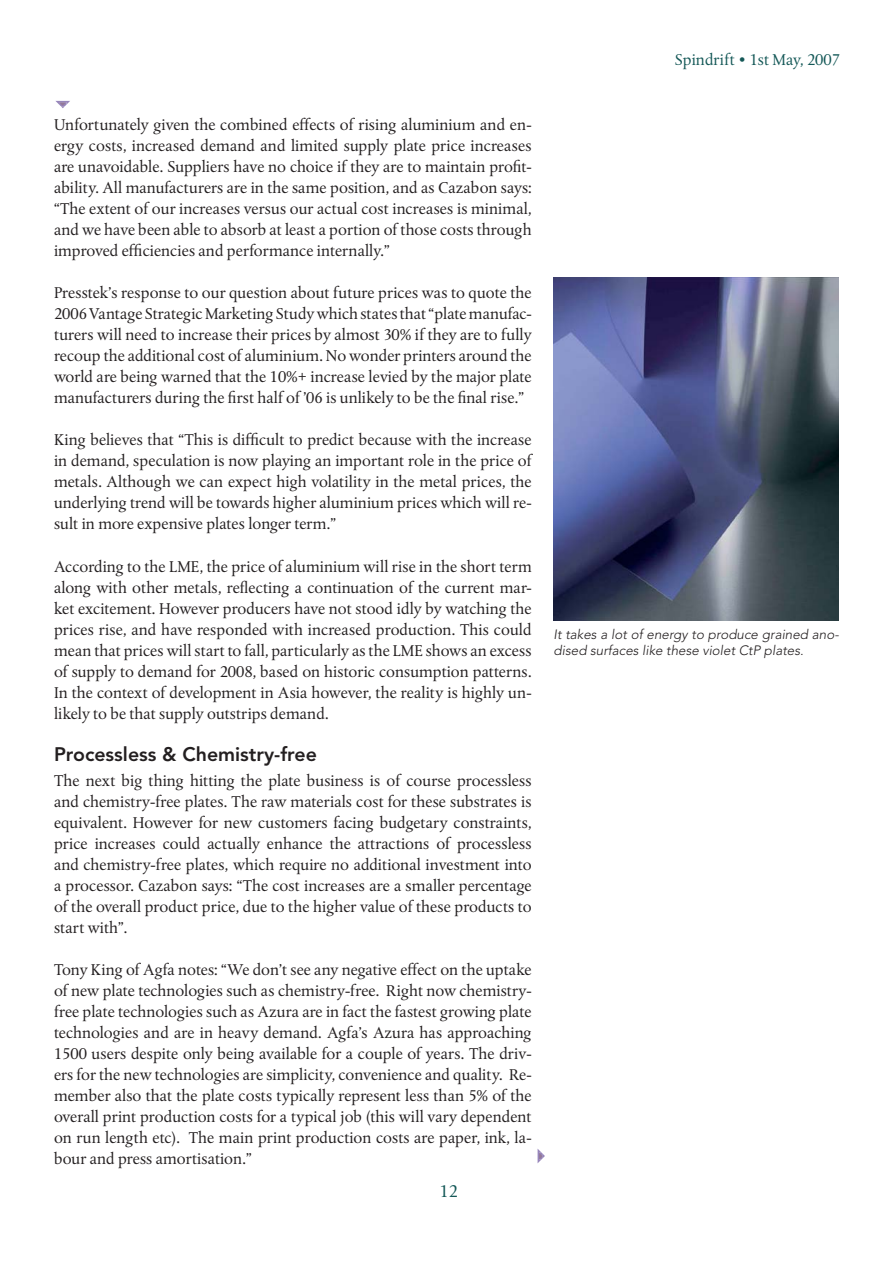
<style>
.page{position:relative;width:893px;height:1263px;background:#fff}
.page>*{position:absolute;margin:0;border:0;box-sizing:border-box;transform-origin:0 0}
.t1{font:800 19.5px "Avenir LT Std";color:#231f20}
.t2{font:18px "Albertina MT Std";color:#145857}
.t3{font:16.5px/21px "Albertina MT Std";color:#231f20;text-align:justify}
.t4{font:16.5px "Albertina MT Std";color:#145857}
.t5{font:italic 300 13.5px/16.2px "Avenir LT Std";color:#231f20}
</style>
<div class="page">
<img style="left:554px;top:277px;width:285px;height:344px">
<svg style="left:55px;top:101px;width:15px;height:7px"></svg>
<svg style="left:538px;top:1149px;width:7px;height:14px"></svg>
<p class="t3" style="left:54px;top:115px;width:479px">Unfortunately given the combined effects of rising aluminium and en&shy;ergy costs, increased demand and limited supply plate price increases are unavoidable. Suppliers have no choice if they are to maintain profit&shy;ability. All manufacturers are in the same position, and as Cazabon says: “The extent of our increases versus our actual cost increases is minimal, and we have been able to absorb at least a portion of those costs through improved efficiencies and performance internally.”</p>
<p class="t3" style="left:54px;top:283px;width:479px">Presstek’s response to our question about future prices was to quote the 2006 Vantage Strategic Marketing Study which states that “plate manufac&shy;turers will need to increase their prices by almost 30% if they are to fully recoup the additional cost of aluminium. No wonder printers around the world are being warned that the 10%+ increase levied by the major plate manufacturers during the first half of ’06 is unlikely to be the final rise.”</p>
<p class="t3" style="left:54px;top:430px;width:479px">King believes that “This is difficult to predict because with the increase in demand, speculation is now playing an important role in the price of metals. Although we can expect high volatility in the metal prices, the underlying trend will be towards higher aluminium prices which will re&shy;sult in more expensive plates longer term.”</p>
<p class="t3" style="left:54px;top:556px;width:479px">According to the LME, the price of aluminium will rise in the short term along with other metals, reflecting a continuation of the current mar&shy;ket excitement. However producers have not stood idly by watching the prices rise, and have responded with increased production. This could mean that prices will start to fall, particularly as the LME shows an excess of supply to demand for 2008, based on historic consumption patterns.<br>In the context of development in Asia however, the reality is highly un&shy;likely to be that supply outstrips demand.</p>
<p class="t1" style="left:54px;top:744px;width:264px">Processless &amp; Chemistry-free</p>
<p class="t3" style="left:54px;top:771px;width:479px">The next big thing hitting the plate business is of course processless and chemistry-free plates. The raw materials cost for these substrates is equivalent. However for new customers facing budgetary constraints, price increases could actually enhance the attractions of processless and chemistry-free plates, which require no additional investment into a processor. Cazabon says: “The cost increases are a smaller percentage of the overall product price, due to the higher value of these products to start with”.</p>
<p class="t3" style="left:54px;top:960px;width:479px">Tony King of Agfa notes: “We don’t see any negative effect on the uptake of new plate technologies such as chemistry-free. Right now chemistry&shy;free plate technologies such as Azura are in fact the fastest growing plate technologies and are in heavy demand. Agfa’s Azura has approaching 1500 users despite only being available for a couple of years. The driv&shy;ers for the new technologies are simplicity, convenience and quality. Re&shy;member also that the plate costs typically represent less than 5% of the overall print production costs for a typical job (this will vary dependent on run length etc). The main print production costs are paper, ink, la&shy;bour and press amortisation.”</p>
<p class="t2" style="left:440px;top:1183px;width:19px">12</p>
<p class="t4" style="left:675px;top:52px;width:167px">Spindrift • 1st May, 2007</p>
<p class="t5" style="left:554px;top:627px;width:287px">It takes a lot of energy to produce grained ano&shy;dised surfaces like these violet CtP plates.</p>
</div>
